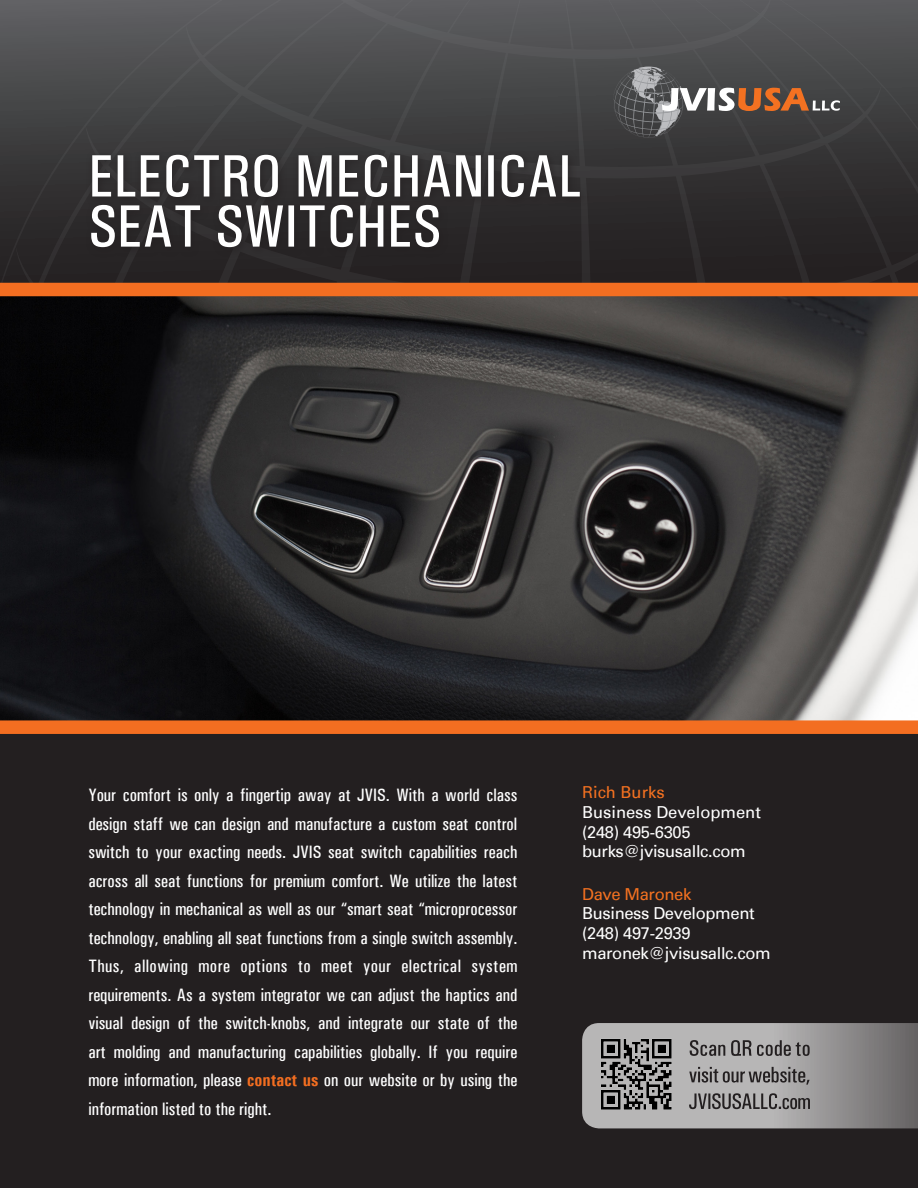
<style>
.page{position:relative;width:918px;height:1188px;background:#231f20}
.page>*{position:absolute;margin:0;border:0;box-sizing:border-box;transform-origin:0 0}
.t1{font:500 59.85px/50.1px "Univers Condensed";color:#fff}
.t2{font:500 18px/28.5px "Univers Condensed";color:#fff;text-align:justify}
.t3{font:16.5px/19.8px "Univers";letter-spacing:-.02em;color:#fff}
.t4{font:16.5px/19.8px "Univers";color:#fff}
.s1{font-weight:700;color:#f36e21}
.s2{color:#f37121}
</style>
<div class="page">
<svg style="left:0;top:0;width:918px;height:283px"></svg>
<img style="left:0;top:296px;width:918px;height:424px">
<div style="left:86px;top:149px;width:504px;height:109px;background:#231f20;opacity:.75"></div>
<div style="left:0;top:720px;width:918px;height:14px;background:#f36e21"></div>
<div style="left:0;top:283px;width:918px;height:13px;background:#f36e21"></div>
<svg style="left:613px;top:67px;width:227px;height:71px"></svg>
<svg style="left:582px;top:1023px;width:336px;height:105px"></svg>
<p class="t1" style="left:88px;top:151px;width:495px">ELECTRO MECHANICAL<br>SEAT SWITCHES</p>
<p class="t2" style="left:88px;top:781px;width:431px">Your comfort is only a fingertip away at JVIS. With a world class design staff we can design and manufacture a custom seat control switch to your exacting needs. JVIS seat switch capabilities reach across all seat functions for premium comfort. We utilize the latest technology in mechanical as well as our “smart seat “microprocessor technology, enabling all seat functions from a single switch assembly.<br>Thus, allowing more options to meet your electrical system requirements. As a system integrator we can adjust the haptics and visual design of the switch-knobs, and integrate our state of the art molding and manufacturing capabilities globally. If you require more information, please <span class="s1">contact us</span> on our website or by using the information listed to the right.</p>
<p class="t4" style="left:582px;top:782px;width:180px"><span class="s2">Rich Burks<br></span>Business Development (248) 495-6305 burks@jvisusallc.com</p>
<p class="t3" style="left:582px;top:884px;width:190px"><span class="s2">Dave Maronek<br></span>Business Development (248) 497-2939 maronek@jvisusallc.com</p>
</div>
